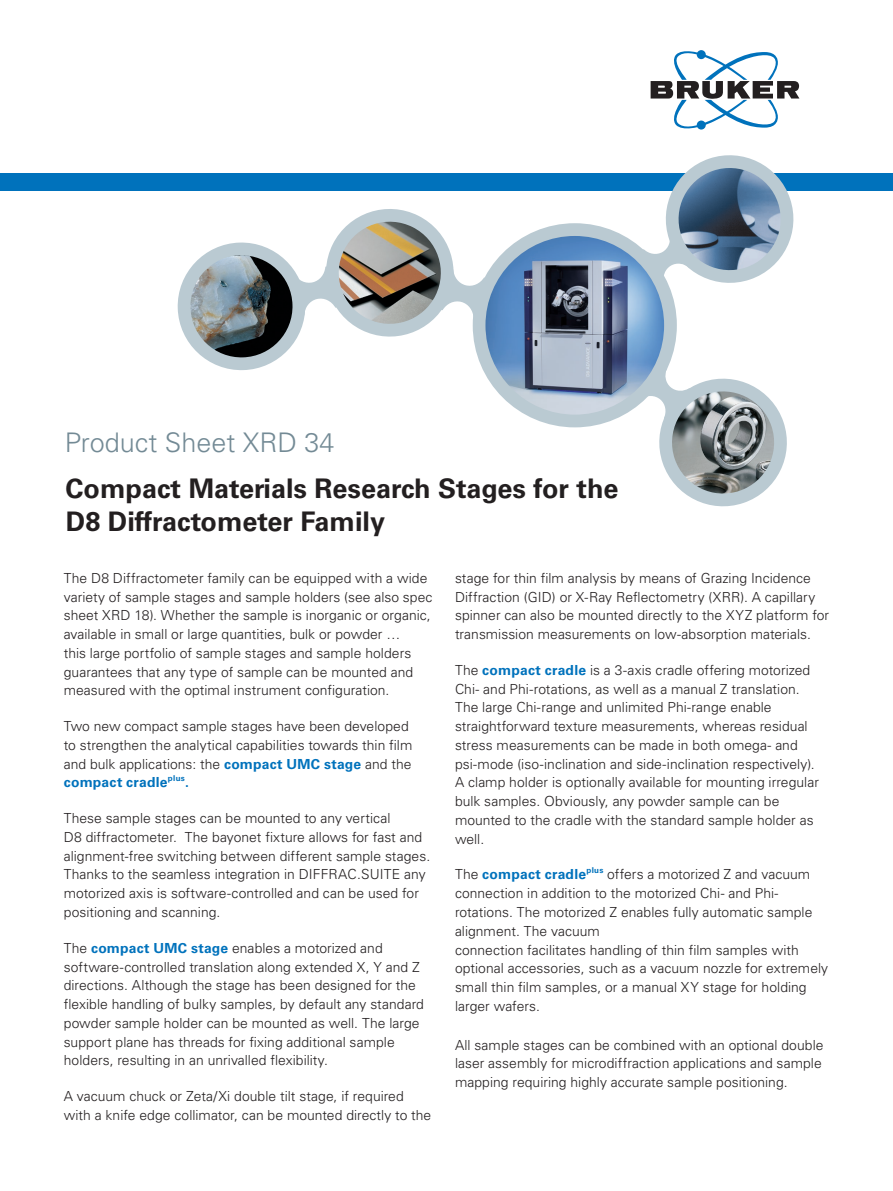
<style>
.page{position:relative;width:893px;height:1191px;background:#fff}
.page>*{position:absolute;margin:0;border:0;box-sizing:border-box;transform-origin:0 0}
.application_headline{font:700 27px/33px "Univers LT Std";color:#231f20}
.application_subheadl{font:300 27px "Univers LT Std";color:#738a95}
.Body{font:300 13.8px/18.8px "Univers LT Std";letter-spacing:.005em;color:#231f20}
.Body-2{font:700 13.8px "Univers LT Std";letter-spacing:.015em;color:#0072bc}
.Body-3{font:700 8.1px "Univers LT Std";letter-spacing:.03em;color:#0072bc}
.s1{font-weight:700;color:#0072bc}
.s2{font-weight:300;color:#231f20}
</style>
<div class="page">
<div style="left:0;top:173px;width:893px;height:17px;background:#0072bc"></div>
<svg style="left:651px;top:50px;width:148px;height:80px"></svg>
<img style="left:479px;top:230px;width:191px;height:191px;border-radius:96px">
<div style="left:473px;top:223px;width:204px;height:204px;border:13px solid #bacad2;border-radius:50%"></div>
<svg style="left:640px;top:155px;width:154px;height:130px"></svg>
<svg style="left:173px;top:190px;width:316px;height:187px"></svg>
<svg style="left:639px;top:367px;width:148px;height:140px"></svg>
<p class="application_subheadl" style="left:65px;top:426px;width:271px">Product Sheet XRD 34</p>
<p class="application_headline" style="left:66px;top:472px;width:554px">Compact Materials Research Stages for the<br>D8 Diffractometer Family</p>
<p class="Body" style="left:455px;top:568px;width:376px">stage for thin film analysis by means of Grazing Incidence Diffraction (GID) or X-Ray Reflectometry (XRR). A capillary spinner can also be mounted directly to the XYZ platform for transmission measurements on low-absorption materials.</p>
<p class="Body" style="left:455px;top:660px;width:365px">The <span class="s1">compact cradle</span> is a 3-axis cradle offering motorized Chi- and Phi-rotations, as well as a manual Z translation.<br>The large Chi-range and unlimited Phi-range enable straightforward texture measurements, whereas residual stress measurements can be made in both omega- and psi-mode (iso-inclination and side-inclination respectively).<br>A clamp holder is optionally available for mounting irregular bulk samples. Obviously, any powder sample can be mounted to the cradle with the standard sample holder as well.</p>
<p class="Body-2" style="left:455px;top:866px;width:133px"><span class="s2">The</span> compact cradle</p>
<p class="Body-3" style="left:586px;top:865px;width:18px">plus</p>
<p class="Body" style="left:64px;top:568px;width:370px">The D8 Diffractometer family can be equipped with a wide variety of sample stages and sample holders (see also spec sheet XRD 18). Whether the sample is inorganic or organic, available in small or large quantities, bulk or powder …<br>this large portfolio of sample stages and sample holders guarantees that any type of sample can be mounted and measured with the optimal instrument configuration.</p>
<p class="Body" style="left:64px;top:717px;width:350px">Two new compact sample stages have been developed to strengthen the analytical capabilities towards thin film and bulk applications: the <span class="s1">compact UMC stage</span> and the <span class="s1">compact cradle</span></p>
<p class="Body-3" style="left:168px;top:773px;width:18px">plus</p>
<p class="Body-2" style="left:185px;top:774px;width:5px">.</p>
<p class="Body" style="left:64px;top:809px;width:368px">These sample stages can be mounted to any vertical<br>D8 diffractometer. The bayonet fixture allows for fast and alignment-free switching between different sample stages.<br>Thanks to the seamless integration in DIFFRAC.SUITE any motorized axis is software-controlled and can be used for positioning and scanning.</p>
<p class="Body" style="left:64px;top:938px;width:362px">The <span class="s1">compact UMC stage</span> enables a motorized and software-controlled translation along extended X, Y and Z directions. Although the stage has been designed for the flexible handling of bulky samples, by default any standard powder sample holder can be mounted as well. The large support plane has threads for fixing additional sample holders, resulting in an unrivalled flexibility.</p>
<p class="Body" style="left:64px;top:1086px;width:369px">A vacuum chuck or Zeta/Xi double tilt stage, if required with a knife edge collimator, can be mounted directly to the</p>
<p class="Body" style="left:455px;top:865px;width:375px;text-indent:152px">offers a motorized Z and vacuum connection in addition to the motorized Chi- and Phi&shy;rotations. The motorized Z enables fully automatic sample alignment. The vacuum<br>connection facilitates handling of thin film samples with optional accessories, such as a vacuum nozzle for extremely small thin film samples, or a manual XY stage for holding larger wafers.</p>
<p class="Body" style="left:455px;top:1035px;width:370px">All sample stages can be combined with an optional double laser assembly for microdiffraction applications and sample mapping requiring highly accurate sample positioning.</p>
</div>
